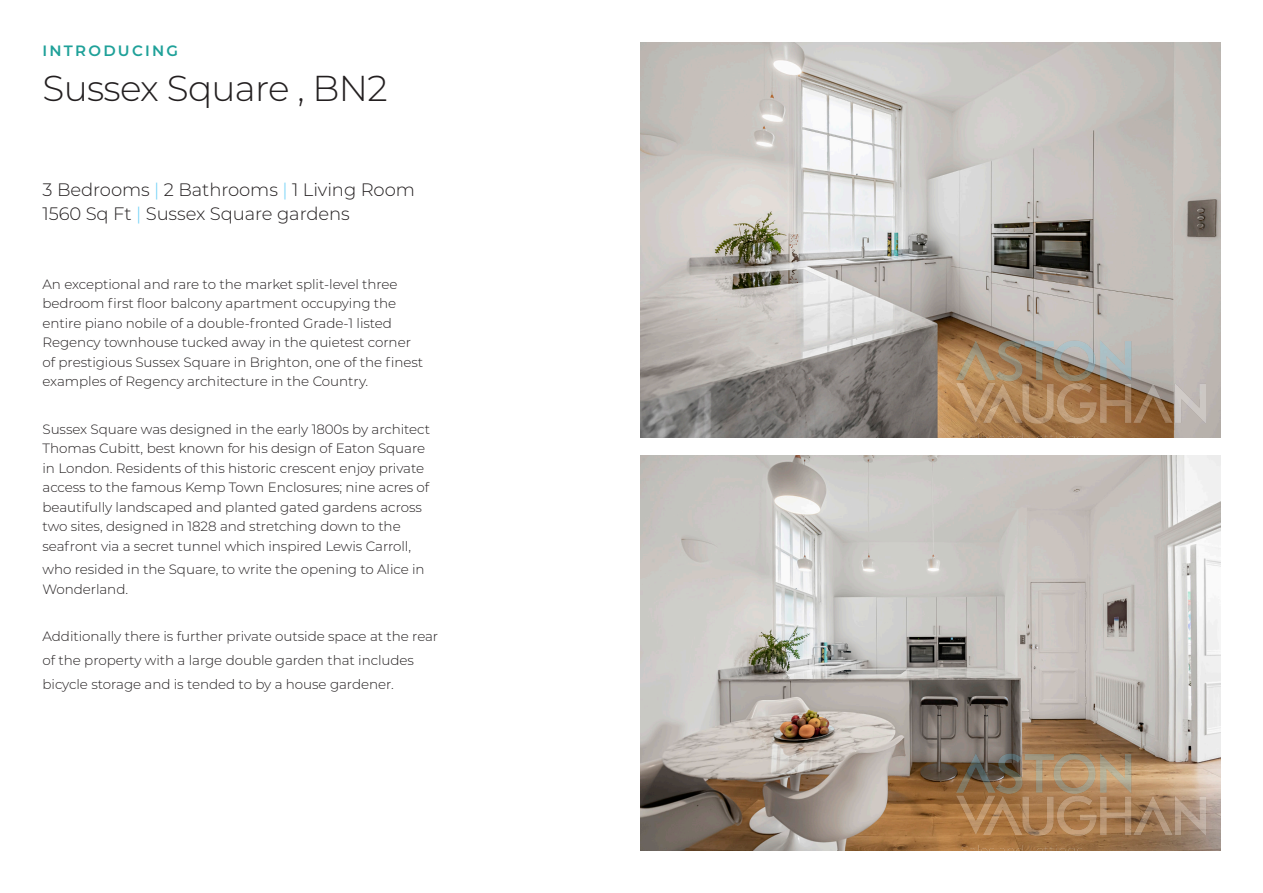
<style>
.page{position:relative;width:1263px;height:893px;background:#fff}
.page>*{position:absolute;margin:0;border:0;box-sizing:border-box;transform-origin:0 0}
.t1{font:300 36px "Montserrat";letter-spacing:-.02em;color:#231f20}
.t2{font:300 18px "Montserrat";letter-spacing:-.005em;color:#231f20}
.t3{font:600 15px "Montserrat";letter-spacing:.15em;color:#1fa199}
.AV_Paragraph_text{font:300 13.5px/19.5px "Montserrat";letter-spacing:-.005em;color:#231f20}
.s1{color:#6bcff6}
</style>
<div class="page">
<img style="left:640px;top:455px;width:580px;height:395px">
<img style="left:640px;top:43px;width:580px;height:395px">
<img style="left:957px;top:753px;width:249px;height:97px">
<img style="left:957px;top:341px;width:249px;height:97px">
<p class="t3" style="left:43px;top:40px;width:137px">INTRODUCING</p>
<p class="t1" style="left:43px;top:64px;width:347px">Sussex Square , BN2</p>
<p class="t2" style="left:43px;top:177px;width:374px">3 Bedrooms <span class="s1">|</span> 2 Bathrooms <span class="s1">|</span> 1 Living Room</p>
<p class="t2" style="left:43px;top:201px;width:309px">1560 Sq Ft <span class="s1">|</span> Sussex Square gardens</p>
<p class="AV_Paragraph_text" style="left:43px;top:274px;width:382px">An exceptional and rare to the market split-level three bedroom first floor balcony apartment occupying the entire piano nobile of a double-fronted Grade-1 listed Regency townhouse tucked away in the quietest corner of prestigious Sussex Square in Brighton, one of the finest examples of Regency architecture in the Country.</p>
<p class="AV_Paragraph_text" style="left:43px;top:419px;width:389px">Sussex Square was designed in the early 1800s by architect Thomas Cubitt, best known for his design of Eaton Square in London. Residents of this historic crescent enjoy private access to the famous Kemp Town Enclosures; nine acres of beautifully landscaped and planted gated gardens across two sites, designed in 1828 and stretching down to the seafront via a secret tunnel which inspired Lewis Carroll,</p>
<p class="AV_Paragraph_text" style="left:43px;top:559px;width:384px">who resided in the Square, to write the opening to Alice in<br>Wonderland.</p>
<p class="AV_Paragraph_text" style="left:43px;top:626px;width:397px">Additionally there is further private outside space at the rear</p>
<p class="AV_Paragraph_text" style="left:43px;top:650px;width:373px">of the property with a large double garden that includes</p>
<p class="AV_Paragraph_text" style="left:43px;top:674px;width:353px">bicycle storage and is tended to by a house gardener.</p>
</div>
